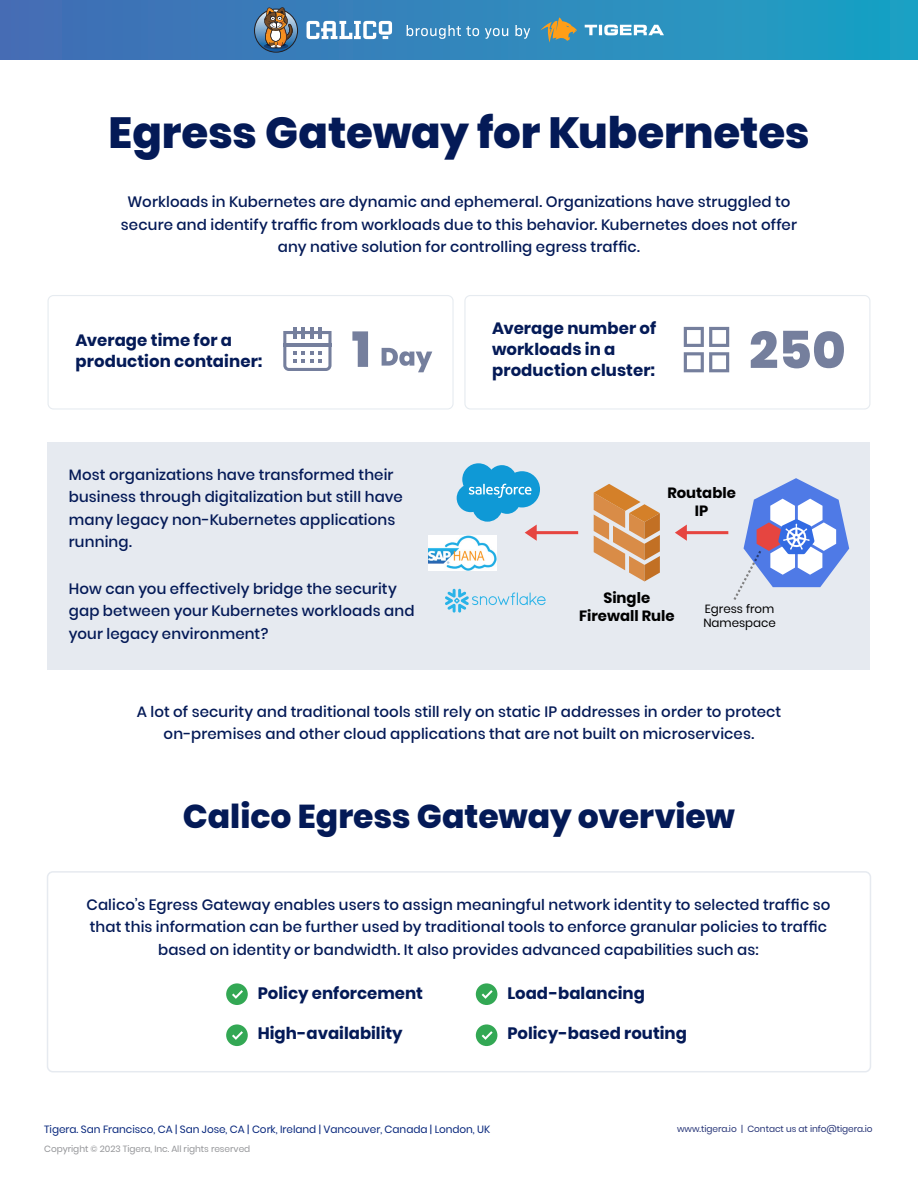
<style>
.page{position:relative;width:918px;height:1188px;background:#fff}
.page>*{position:absolute;margin:0;border:0;box-sizing:border-box;transform-origin:0 0}
.Paragraph_Style_2{font:800 43.5px "Poppins";letter-spacing:-.005em;color:#041a57}
.Paragraph_Style_2-2{font:800 33px "Poppins";color:#041a57}
.Paragraph_Style_2-3{font:700 16.5px/21px "Poppins";letter-spacing:.005em;color:#041a57}
.Bullets{font:700 16.5px "Poppins";color:#041a57}
.Paragraph_Style_2-4{font:500 15px/22.5px "Poppins";letter-spacing:.01em;color:#041a57;text-align:center}
.t1{font:700 14.85px/17.9px "Poppins";color:#000;text-align:center}
.t2{font:11.85px/14.2px "Poppins";color:#000}
.t3{font:10.5px "Poppins";letter-spacing:-.005em;color:#09287d}
.t4{font:9px "Poppins";letter-spacing:-.005em;color:#959699}
.t5{font:9px "Poppins";letter-spacing:-.005em;color:#273577}
</style>
<div class="page">
<div style="left:0;top:0;width:918px;height:60px;background:linear-gradient(to right,#466bb4,#1da2c4)"></div>
<svg style="left:307px;top:21px;width:85px;height:18px"></svg>
<svg style="left:254px;top:6px;width:44px;height:47px;background:#6c7985"></svg>
<svg style="left:540px;top:17px;width:37px;height:26px"></svg>
<svg style="left:585px;top:25px;width:79px;height:10px"></svg>
<svg style="left:407px;top:25px;width:72px;height:14px"></svg>
<svg style="left:485px;top:28px;width:23px;height:11px"></svg>
<svg style="left:515px;top:25px;width:15px;height:14px"></svg>
<div style="left:48px;top:442px;width:822px;height:228px;background:#e6eaf0"></div>
<div style="left:464px;top:295px;width:406px;height:115px;border:1px solid #e6ebf0;border-radius:5px"></div>
<div style="left:48px;top:295px;width:406px;height:115px;border:1px solid #e6ebf0;border-radius:5px"></div>
<svg style="left:283px;top:327px;width:49px;height:44px"></svg>
<svg style="left:352px;top:331px;width:16px;height:36px"></svg>
<svg style="left:382px;top:348px;width:50px;height:24px"></svg>
<svg style="left:684px;top:327px;width:45px;height:45px"></svg>
<svg style="left:751px;top:331px;width:26px;height:37px"></svg>
<svg style="left:783px;top:331px;width:61px;height:37px"></svg>
<img style="left:428px;top:535px;width:68px;height:36px">
<svg style="left:445px;top:589px;width:101px;height:24px"></svg>
<svg style="left:594px;top:484px;width:66px;height:97px"></svg>
<svg style="left:675px;top:478px;width:174px;height:122px"></svg>
<svg style="left:457px;top:463px;width:121px;height:78px"></svg>
<div style="left:47px;top:871px;width:824px;height:201px;border:2px solid #e6eaf0;border-radius:5px"></div>
<div style="left:226px;top:983px;width:22px;height:22px;background:#33a854;border-radius:50%"></div>
<svg style="left:232px;top:990px;width:11px;height:9px"></svg>
<div style="left:476px;top:983px;width:21px;height:22px;background:#33a854;border-radius:50%"></div>
<svg style="left:482px;top:990px;width:11px;height:9px"></svg>
<div style="left:226px;top:1024px;width:22px;height:22px;background:#33a854;border-radius:50%"></div>
<svg style="left:232px;top:1031px;width:11px;height:9px"></svg>
<div style="left:476px;top:1024px;width:21px;height:22px;background:#33a854;border-radius:50%"></div>
<svg style="left:482px;top:1031px;width:11px;height:9px"></svg>
<p class="Paragraph_Style_2" style="left:108px;top:108px;width:703px">Egress Gateway for Kubernetes</p>
<p class="Paragraph_Style_2-4" style="left:121px;top:191px;width:678px">Workloads in Kubernetes are dynamic and ephemeral. Organizations have struggled to secure and identify traffic from workloads due to this behavior. Kubernetes does not offer any native solution for controlling egress traffic.</p>
<p class="Paragraph_Style_2-3" style="left:75px;top:329px;width:189px">Average time for a production container:</p>
<p class="Paragraph_Style_2-3" style="left:492px;top:317px;width:166px">Average number of workloads in a production cluster:</p>
<p class="Paragraph_Style_2-4" style="left:69px;top:463px;width:336px;text-align:left">Most organizations have transformed their business through digitalization but still have many legacy non-Kubernetes applications running.</p>
<p class="Paragraph_Style_2-4" style="left:69px;top:577px;width:347px;text-align:left">How can you effectively bridge the security gap between your Kubernetes workloads and your legacy environment?</p>
<p class="t1" style="left:667px;top:484px;width:70px">Routable<br>IP</p>
<p class="t1" style="left:579px;top:589px;width:97px">Single<br>Firewall Rule</p>
<p class="t2" style="left:703px;top:602px;width:74px">Egress from<br>Namespace</p>
<p class="Paragraph_Style_2-4" style="left:137px;top:701px;width:646px">A lot of security and traditional tools still rely on static IP addresses in order to protect on-premises and other cloud applications that are not built on microservices.</p>
<p class="Paragraph_Style_2-2" style="left:183px;top:797px;width:554px">Calico Egress Gateway overview</p>
<p class="Paragraph_Style_2-4" style="left:87px;top:893px;width:745px">Calico’s Egress Gateway enables users to assign meaningful network identity to selected traffic so that this information can be further used by traditional tools to enforce granular policies to traffic based on identity or bandwidth. It also provides advanced capabilities such as:</p>
<p class="Bullets" style="left:258px;top:984px;width:167px">Policy enforcement</p>
<p class="Bullets" style="left:507px;top:984px;width:139px">Load-balancing</p>
<p class="Bullets" style="left:258px;top:1024px;width:147px">High-availability</p>
<p class="Bullets" style="left:507px;top:1024px;width:181px">Policy-based routing</p>
<p class="t3" style="left:44px;top:1124px;width:448px">Tigera. San Francisco, CA | San Jose, CA | Cork, Ireland | Vancouver, Canada | London, UK</p>
<p class="t5" style="left:677px;top:1123px;width:197px">www.tigera.io | Contact us at info@tigera.io</p>
<p class="t4" style="left:44px;top:1144px;width:208px">Copyright © 2023 Tigera, Inc. All rights reserved</p>
</div>
